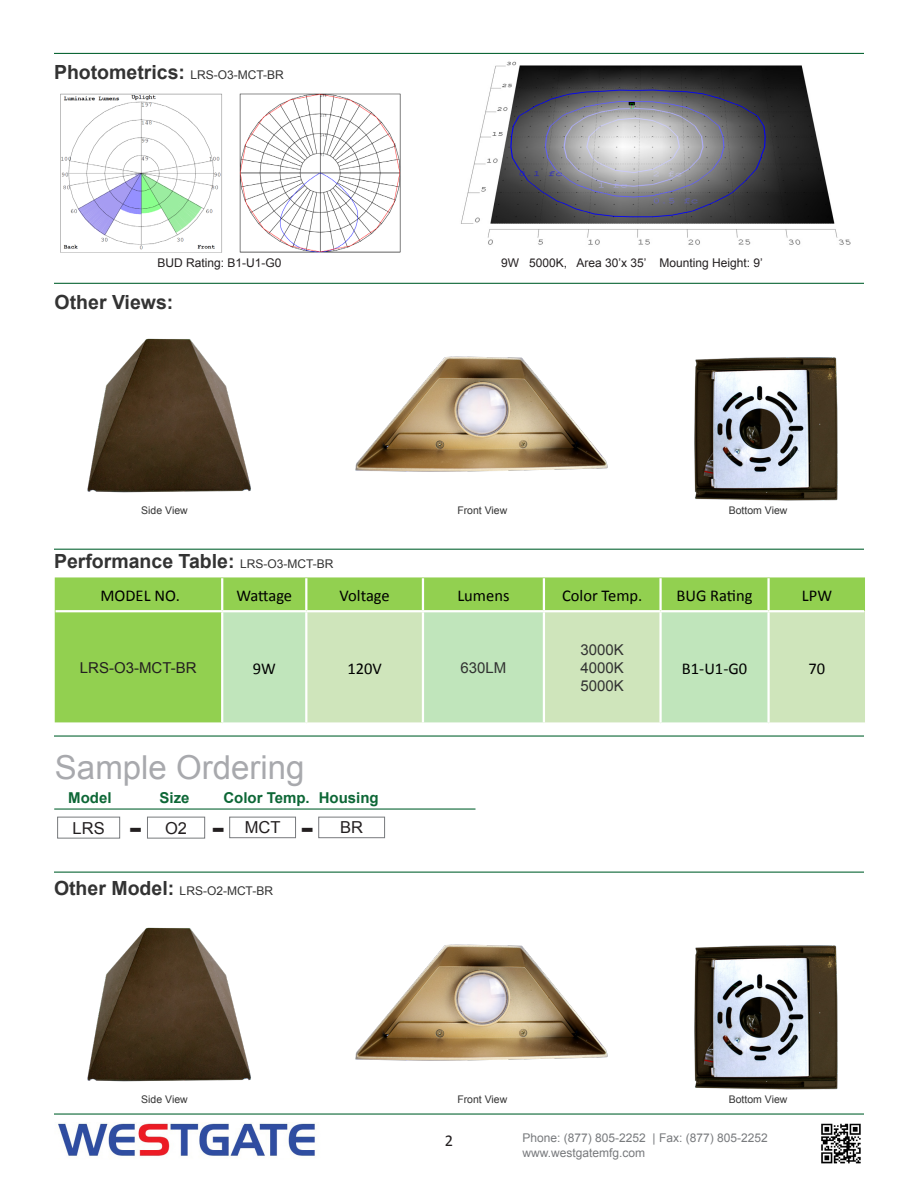
<style>
.page{position:relative;width:918px;height:1188px;background:#fff}
.page>*{position:absolute;margin:0;border:0;box-sizing:border-box;transform-origin:0 0}
.t1{font:33px "Arial";color:#a8a9ad}
.t2{font:700 28.5px "Verdana";color:#231f20}
.t3{font:700 19.5px "Arial";color:#333}
.t4{font:16.5px "Calibri";color:#000}
.t5{font:16.5px "Arial";color:#231f20}
.t6{font:16.5px "Calibri";color:#231f20}
.t7{font:700 15px "Arial";color:#0d6736}
.t8{font:15px "Arial";color:#323332}
.t9{font:15px "Arial";color:#231f20}
.t10{font:12px "Arial";color:#787a7d}
.t11{font:12px "Arial";color:#231f20}
.t12{font:12px "Arial";color:#333}
.t13{font:10.5px "Arial";color:#333}
.s1{font-weight:400;font-size:12px}
.s2{font-weight:700;font-size:19.5px}
</style>
<div class="page">
<hr style="left:54px;top:549px;width:810px;height:1px;background:#0d6736">
<hr style="left:54px;top:53px;width:810px;height:1px;background:#0d6736">
<hr style="left:54px;top:283px;width:810px;height:1px;background:#0d6736">
<div style="left:55px;top:577px;width:810px;height:145px;background:#92d050"></div>
<div style="left:223px;top:612px;width:82px;height:110px;background:#c0e5bb"></div>
<svg style="left:307px;top:611px;width:558px;height:111px;fill:#cfe5bb"></svg>
<hr style="left:221px;top:578px;width:2px;height:32px;background:#fff">
<hr style="left:305px;top:578px;width:2px;height:32px;background:#fff">
<hr style="left:422px;top:578px;width:2px;height:32px;background:#fff">
<hr style="left:543px;top:578px;width:2px;height:32px;background:#fff">
<hr style="left:659px;top:578px;width:3px;height:32px;background:#fff">
<hr style="left:767px;top:578px;width:3px;height:32px;background:#fff">
<hr style="left:221px;top:612px;width:2px;height:110px;background:#fff">
<hr style="left:305px;top:612px;width:2px;height:110px;background:#fff">
<hr style="left:422px;top:612px;width:2px;height:110px;background:#fff">
<hr style="left:543px;top:612px;width:2px;height:110px;background:#fff">
<hr style="left:659px;top:612px;width:3px;height:110px;background:#fff">
<hr style="left:767px;top:612px;width:3px;height:110px;background:#fff">
<hr style="left:56px;top:610px;width:166px;height:2px;background:#fff">
<hr style="left:222px;top:610px;width:84px;height:2px;background:#fff">
<hr style="left:306px;top:610px;width:117px;height:2px;background:#fff">
<hr style="left:423px;top:610px;width:121px;height:2px;background:#fff">
<hr style="left:544px;top:610px;width:117px;height:2px;background:#fff">
<hr style="left:661px;top:610px;width:108px;height:2px;background:#fff">
<hr style="left:769px;top:610px;width:95px;height:2px;background:#fff">
<hr style="left:54px;top:735px;width:810px;height:2px;background:#0d6736">
<hr style="left:54px;top:1113px;width:810px;height:2px;background:#0d6736">
<img style="left:58px;top:1123px;width:257px;height:34px">
<img style="left:821px;top:1123px;width:40px;height:41px">
<div style="left:57px;top:817px;width:63px;height:22px;border:1px solid #787a7d"></div>
<div style="left:147px;top:817px;width:58px;height:22px;border:1px solid #787a7d"></div>
<div style="left:229px;top:817px;width:67px;height:21px;border:1px solid #787a7d"></div>
<hr style="left:54px;top:808px;width:421px;height:2px;background:#0d6736">
<div style="left:318px;top:817px;width:67px;height:21px;border:1px solid #787a7d"></div>
<img style="left:60px;top:93px;width:162px;height:160px">
<img style="left:239px;top:93px;width:162px;height:160px">
<img style="left:461px;top:61px;width:390px;height:184px">
<img style="left:355px;top:356px;width:253px;height:116px">
<img style="left:355px;top:944px;width:253px;height:117px">
<img style="left:694px;top:357px;width:144px;height:144px">
<img style="left:694px;top:945px;width:144px;height:145px">
<img style="left:87px;top:338px;width:164px;height:155px">
<img style="left:87px;top:927px;width:164px;height:155px">
<hr style="left:54px;top:872px;width:810px;height:1px;background:#0d6736">
<p class="t3" style="left:54px;top:60px;width:231px">Photometrics: <span class="s1">LRS-O3-MCT-BR</span></p>
<p class="t11" style="left:157px;top:255px;width:126px">BUD Rating: B1-U1-G0</p>
<p class="t11" style="left:501px;top:255px;width:263px">9W 5000K, Area 30’x 35’ Mounting Height: 9’</p>
<p class="t3" style="left:55px;top:289px;width:120px">Other Views:</p>
<p class="t13" style="left:141px;top:504px;width:48px">Side View</p>
<p class="t3" style="left:54px;top:549px;width:281px">Performance Table: <span class="s1">LRS-O3-MCT-BR</span></p>
<p class="t13" style="left:457px;top:504px;width:51px">Front View</p>
<p class="t13" style="left:729px;top:504px;width:60px">Bottom View</p>
<p class="t4" style="left:100px;top:585px;width:81px">MODEL NO.</p>
<p class="t4" style="left:236px;top:585px;width:57px">Wattage</p>
<p class="t4" style="left:340px;top:585px;width:52px">Voltage</p>
<p class="t4" style="left:457px;top:585px;width:54px">Lumens</p>
<p class="t4" style="left:562px;top:585px;width:82px">Color Temp.</p>
<p class="t4" style="left:677px;top:585px;width:78px">BUG Rating</p>
<p class="t4" style="left:802px;top:585px;width:32px">LPW</p>
<p class="t9" style="left:80px;top:658px;width:118px">LRS-O3-MCT-BR</p>
<p class="t4" style="left:253px;top:658px;width:25px">9W</p>
<p class="t4" style="left:347px;top:658px;width:36px">120V</p>
<p class="t8" style="left:461px;top:658px;width:47px">630LM</p>
<p class="t1" style="left:55px;top:746px;width:251px">Sample Ordering</p>
<p class="t5" style="left:73px;top:817px;width:34px">LRS</p>
<p class="t5" style="left:165px;top:817px;width:24px">O2</p>
<p class="t5" style="left:245px;top:817px;width:37px">MCT</p>
<p class="t7" style="left:68px;top:788px;width:45px">Model</p>
<p class="t7" style="left:223px;top:788px;width:88px">Color Temp.</p>
<p class="t7" style="left:319px;top:788px;width:61px">Housing</p>
<p class="t2" style="left:129px;top:810px;width:15px">-</p>
<p class="t2" style="left:212px;top:810px;width:15px">-</p>
<p class="t2" style="left:301px;top:810px;width:15px">-</p>
<p class="t5" style="left:340px;top:817px;width:24px">BR</p>
<p class="t7" style="left:160px;top:788px;width:32px">Size</p>
<p class="t12" style="left:54px;top:883px;width:221px"><span class="s2">Other Model:</span> LRS-O2-MCT-BR</p>
<p class="t8" style="left:581px;top:640px;width:45px">3000K</p>
<p class="t8" style="left:581px;top:658px;width:45px">4000K</p>
<p class="t8" style="left:581px;top:676px;width:45px">5000K</p>
<p class="t4" style="left:682px;top:658px;width:67px">B1-U1-G0</p>
<p class="t4" style="left:809px;top:658px;width:18px">70</p>
<p class="t13" style="left:141px;top:1092px;width:48px">Side View</p>
<p class="t13" style="left:457px;top:1092px;width:51px">Front View</p>
<p class="t6" style="left:445px;top:1131px;width:10px">2</p>
<p class="t13" style="left:729px;top:1092px;width:60px">Bottom View</p>
<p class="t10" style="left:522px;top:1130px;width:247px">Phone: (877) 805-2252 | Fax: (877) 805-2252</p>
<p class="t10" style="left:522px;top:1145px;width:124px">www.westgatemfg.com</p>
</div>
